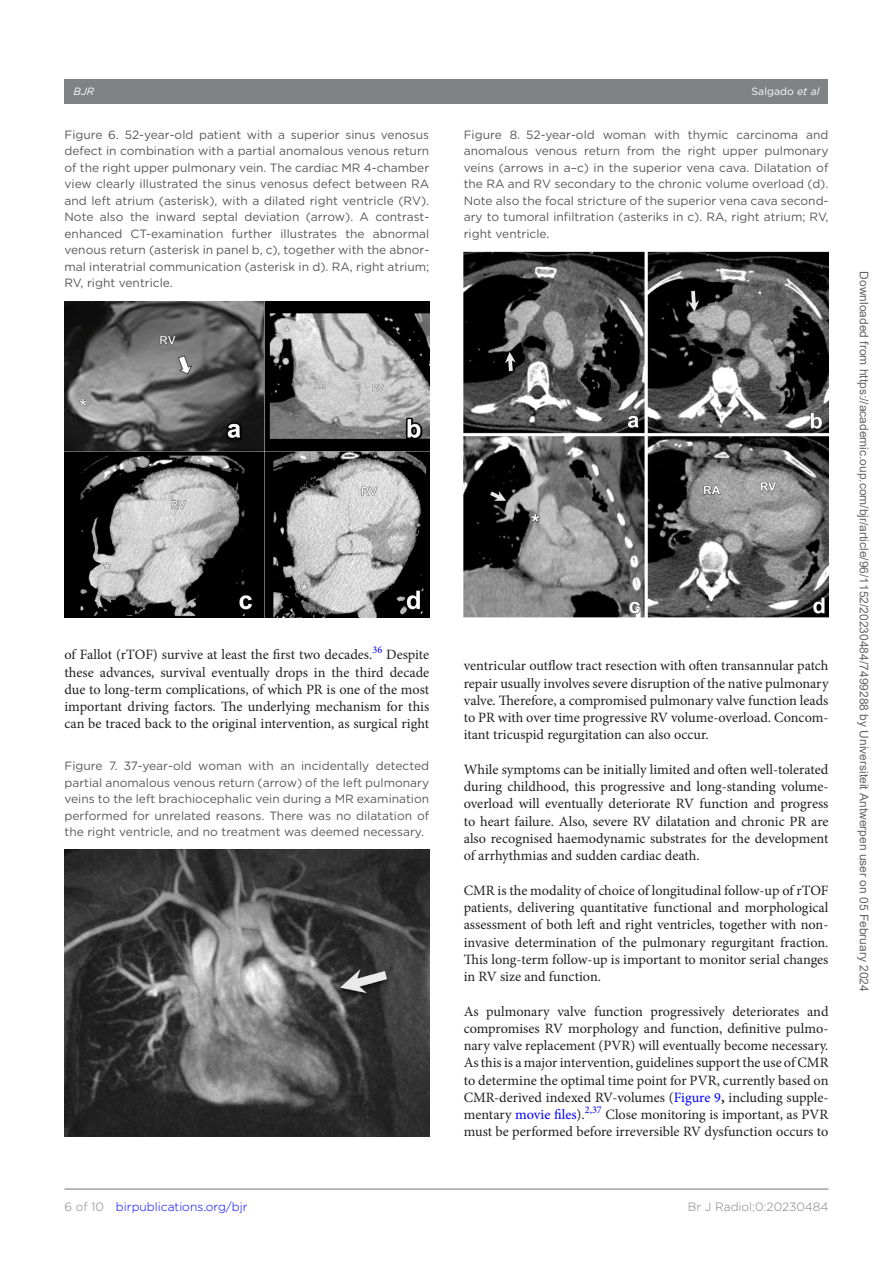
<style>
.page{position:relative;width:893px;height:1263px;background:#fff}
.page>*{position:absolute;margin:0;border:0;box-sizing:border-box;transform-origin:0 0}
.t1{font:14.25px/17.2px "Minion Pro";color:#231f20;text-align:justify}
.t2{font:12px/16.5px "Gotham";color:#57585a;text-align:justify}
.t3{font:12px "Arial";color:#666}
.t4{font:300 12px "Gotham";color:#00f}
.t5{font:300 12px "Gotham";color:#808285}
.t6{font:10.5px "Gotham";color:#fff}
.t7{font:italic 10.5px "Gotham";color:#fff}
.s1{font-style:italic}
.s2{color:#00f}
.s3{font-weight:700}
.s4{color:#808285}
</style>
<div class="page">
<hr style="left:64px;top:1188px;width:764px;height:2px;background:#808285">
<div style="left:64px;top:79px;width:764px;height:24px;background:#808285"></div>
<img style="left:64px;top:301px;width:365px;height:316px">
<img style="left:64px;top:850px;width:365px;height:286px">
<img style="left:464px;top:252px;width:364px;height:365px">
<p class="t7" style="left:74px;top:85px;width:22px">BJR</p>
<p class="t6" style="left:752px;top:85px;width:69px">Salgado <span class="s1">et al</span></p>
<p class="t2" style="left:64px;top:126px;width:366px">Figure 6. 52-year-old patient with a superior sinus venosus defect in combination with a partial anomalous venous return of the right upper pulmonary vein. The cardiac MR 4-chamber view clearly illustrated the sinus venosus defect between RA and left atrium (asterisk), with a dilated right ventricle (RV).<br>Note also the inward septal deviation (arrow). A contrast&shy;enhanced CT-examination further illustrates the abnormal venous return (asterisk in panel b, c), together with the abnor&shy;mal interatrial communication (asterisk in d). RA, right atrium; RV, right ventricle.</p>
<p class="t2" style="left:464px;top:126px;width:366px">Figure 8. 52-year-old woman with thymic carcinoma and anomalous venous return from the right upper pulmonary veins (arrows in a–c) in the superior vena cava. Dilatation of the RA and RV secondary to the chronic volume overload (d).<br>Note also the focal stricture of the superior vena cava second&shy;ary to tumoral infiltration (asteriks in c). RA, right atrium; RV, right ventricle.</p>
<p class="t1" style="left:64px;top:646px;width:366px">of Fallot (rTOF) survive at least the first two decades.<sup>36</sup> Despite these advances, survival eventually drops in the third decade due to long-term complications, of which PR is one of the most important driving factors. The underlying mechanism for this can be traced back to the original intervention, as surgical right</p>
<p class="t2" style="left:64px;top:757px;width:366px">Figure 7. 37-year-old woman with an incidentally detected partial anomalous venous return (arrow) of the left pulmonary veins to the left brachiocephalic vein during a MR examination performed for unrelated reasons. There was no dilatation of the right ventricle, and no treatment was deemed necessary.</p>
<p class="t1" style="left:464px;top:657px;width:366px">ventricular outflow tract resection with often transannular patch repair usually involves severe disruption of the native pulmonary valve. Therefore, a compromised pulmonary valve function leads to PR with over time progressive RV volume-overload. Concom&shy;itant tricuspid regurgitation can also occur.</p>
<p class="t1" style="left:464px;top:761px;width:366px">While symptoms can be initially limited and often well-tolerated during childhood, this progressive and long-standing volume&shy;overload will eventually deteriorate RV function and progress to heart failure. Also, severe RV dilatation and chronic PR are also recognised haemodynamic substrates for the development of arrhythmias and sudden cardiac death.</p>
<p class="t1" style="left:464px;top:882px;width:366px">CMR is the modality of choice of longitudinal follow-up of rTOF patients, delivering quantitative functional and morphological assessment of both left and right ventricles, together with non&shy;invasive determination of the pulmonary regurgitant fraction.<br>This long-term follow-up is important to monitor serial changes in RV size and function.</p>
<p class="t1" style="left:464px;top:1002px;width:366px">As pulmonary valve function progressively deteriorates and compromises RV morphology and function, definitive pulmo&shy;nary valve replacement (PVR) will eventually become necessary.<br>As this is a major intervention, guidelines support the use of CMR to determine the optimal time point for PVR, currently based on CMR-derived indexed RV-volumes (<span class="s2">Figure 9</span><span class="s3">,</span> including supple&shy;mentary <span class="s2">movie files</span>).<sup>2,37</sup> Close monitoring is important, as PVR must be performed before irreversible RV dysfunction occurs to</p>
<p class="t4" style="left:64px;top:1199px;width:185px"><span class="s4">6 of 10</span> birpublications.org/bjr</p>
<p class="t5" style="left:688px;top:1199px;width:142px">Br J Radiol;0:20230484</p>
<p class="t3" style="left:868px;top:271px;width:721px;rotate:90deg">Downloaded from https://academic.oup.com/bjr/article/96/1152/20230484/7499288 by Universiteit Antwerpen user on 05 February 2024</p>
</div>
